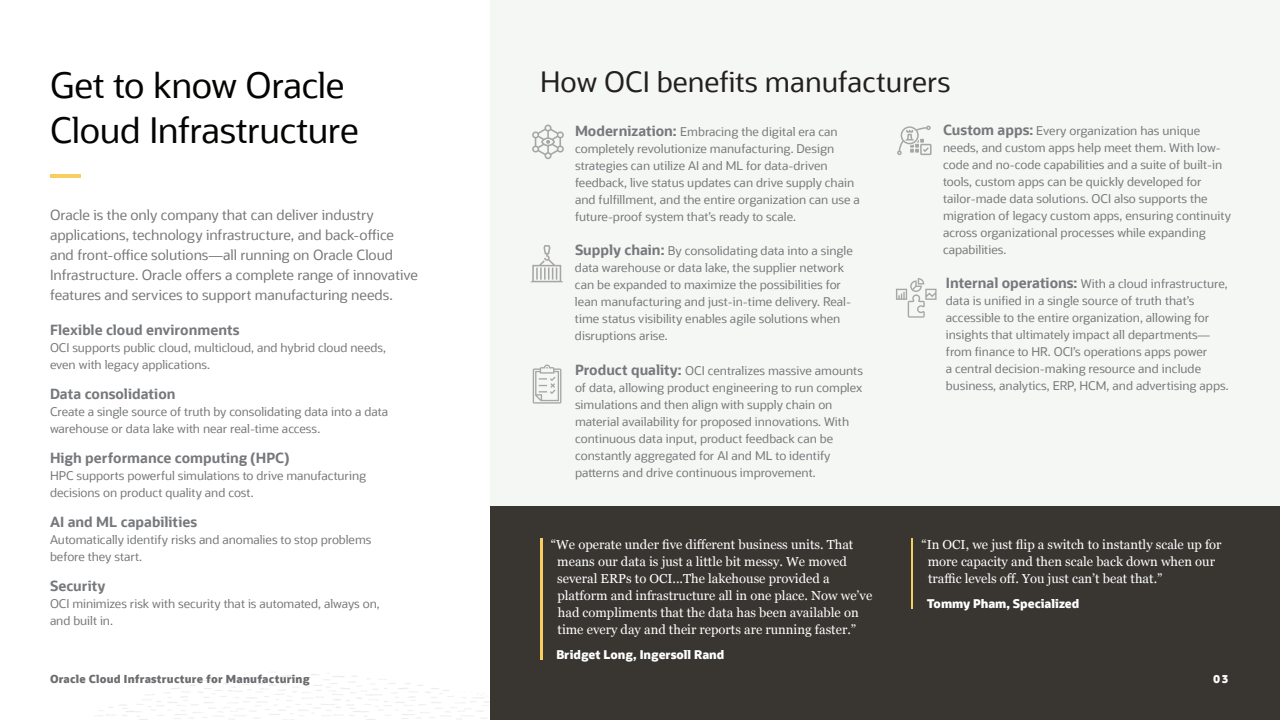
<style>
.page{position:relative;width:1280px;height:720px;background:#fff}
.page>*{position:absolute;margin:0;border:0;box-sizing:border-box;transform-origin:0 0}
.Customer_Header{font:35px/45px "Oracle Sans";letter-spacing:-.01em;color:#040503}
.Customer_Header-2{font:28px "Oracle Sans";color:#231f20}
.Body_Text{font:14px/20px "Oracle Sans";letter-spacing:-.005em;color:#76787b}
.Body_Text-2{font:700 14px "Oracle Sans";color:#76787b}
.Body_Text-3{font:13px/17px "Georgia";color:#fff}
.Body_Text-4{font:12px/17px "Oracle Sans";color:#76787b}
.t1{font:800 12px "Oracle Sans";color:#fff}
.t2{font:800 11px "Oracle Sans";letter-spacing:.02em;color:#6c6d70}
.Customer_Header-3{font:800 11px "Oracle Sans";color:#fff}
.s1{font-weight:700;font-size:14px}
</style>
<div class="page">
<div style="left:490px;top:0;width:790px;height:720px;background:#f5f7f5"></div>
<div style="left:490px;top:507px;width:790px;height:213px;background:#393631"></div>
<hr style="left:50px;top:175px;width:31px;height:3px;background:#facd62">
<hr style="left:911px;top:539px;width:2px;height:70px;background:#facd62">
<hr style="left:540px;top:539px;width:2px;height:121px;background:#facd62">
<svg style="left:532px;top:124px;width:32px;height:35px"></svg>
<svg style="left:531px;top:245px;width:32px;height:37px"></svg>
<svg style="left:533px;top:364px;width:28px;height:40px"></svg>
<svg style="left:896px;top:278px;width:41px;height:40px"></svg>
<svg style="left:897px;top:125px;width:35px;height:30px"></svg>
<p class="Customer_Header" style="left:50px;top:63px;width:310px">Get to know Oracle<br>Cloud Infrastructure</p>
<p class="Body_Text" style="left:50px;top:205px;width:370px">Oracle is the only company that can deliver industry applications, technology infrastructure, and back-office and front-office solutions—all running on Oracle Cloud Infrastructure. Oracle offers a complete range of innovative features and services to support manufacturing needs.</p>
<p class="Body_Text-2" style="left:50px;top:321px;width:191px">Flexible cloud environments</p>
<p class="Body_Text-4" style="left:50px;top:339px;width:338px">OCI supports public cloud, multicloud, and hybrid cloud needs, even with legacy applications.</p>
<p class="Body_Text-2" style="left:50px;top:385px;width:127px">Data consolidation</p>
<p class="Body_Text-4" style="left:50px;top:403px;width:340px">Create a single source of truth by consolidating data into a data warehouse or data lake with near real-time access.</p>
<p class="Body_Text-2" style="left:50px;top:449px;width:241px">High performance computing (HPC)</p>
<p class="Body_Text-4" style="left:50px;top:467px;width:318px">HPC supports powerful simulations to drive manufacturing decisions on product quality and cost.</p>
<p class="Body_Text-2" style="left:50px;top:513px;width:149px">AI and ML capabilities</p>
<p class="Body_Text-4" style="left:50px;top:531px;width:323px">Automatically identify risks and anomalies to stop problems before they start.</p>
<p class="Body_Text-2" style="left:50px;top:577px;width:57px">Security</p>
<p class="Body_Text-4" style="left:50px;top:595px;width:331px">OCI minimizes risk with security that is automated, always on, and built in.</p>
<p class="t2" style="left:50px;top:672px;width:261px">Oracle Cloud Infrastructure for Manufacturing</p>
<p class="Customer_Header-2" style="left:540px;top:65px;width:412px">How OCI benefits manufacturers</p>
<p class="Body_Text-4" style="left:575px;top:123px;width:286px"><span class="s1">Modernization:</span> Embracing the digital era can completely revolutionize manufacturing. Design strategies can utilize AI and ML for data-driven feedback, live status updates can drive supply chain and fulfillment, and the entire organization can use a future-proof system that’s ready to scale.</p>
<p class="Body_Text-4" style="left:575px;top:243px;width:279px"><span class="s1">Supply chain:</span> By consolidating data into a single data warehouse or data lake, the supplier network can be expanded to maximize the possibilities for lean manufacturing and just-in-time delivery. Real&shy;time status visibility enables agile solutions when disruptions arise.</p>
<p class="Body_Text-4" style="left:575px;top:362px;width:289px"><span class="s1">Product quality:</span> OCI centralizes massive amounts of data, allowing product engineering to run complex simulations and then align with supply chain on material availability for proposed innovations. With continuous data input, product feedback can be constantly aggregated for AI and ML to identify patterns and drive continuous improvement.</p>
<p class="Body_Text-4" style="left:943px;top:122px;width:289px"><span class="s1">Custom apps:</span> Every organization has unique needs, and custom apps help meet them. With low&shy;code and no-code capabilities and a suite of built-in tools, custom apps can be quickly developed for tailor-made data solutions. OCI also supports the migration of legacy custom apps, ensuring continuity across organizational processes while expanding capabilities.</p>
<p class="Body_Text-4" style="left:946px;top:276px;width:284px"><span class="s1">Internal operations:</span> With a cloud infrastructure, data is unified in a single source of truth that’s accessible to the entire organization, allowing for insights that ultimately impact all departments— from finance to HR. OCI’s operations apps power<br>a central decision-making resource and include business, analytics, ERP, HCM, and advertising apps.</p>
<p class="Body_Text-3" style="left:557px;top:535px;width:317px;text-indent:-6px">“We operate under five different business units. That means our data is just a little bit messy. We moved several ERPs to OCI...The lakehouse provided a platform and infrastructure all in one place. Now we’ve had compliments that the data has been available on time every day and their reports are running faster.”</p>
<p class="t1" style="left:556px;top:647px;width:170px">Bridget Long, Ingersoll Rand</p>
<p class="Body_Text-3" style="left:928px;top:535px;width:295px;text-indent:-6px">“In OCI, we just flip a switch to instantly scale up for more capacity and then scale back down when our traffic levels off. You just can’t beat that.”</p>
<p class="t1" style="left:927px;top:596px;width:154px">Tommy Pham, Specialized</p>
<p class="Customer_Header-3" style="left:1213px;top:672px;width:16px">03</p>
</div>
